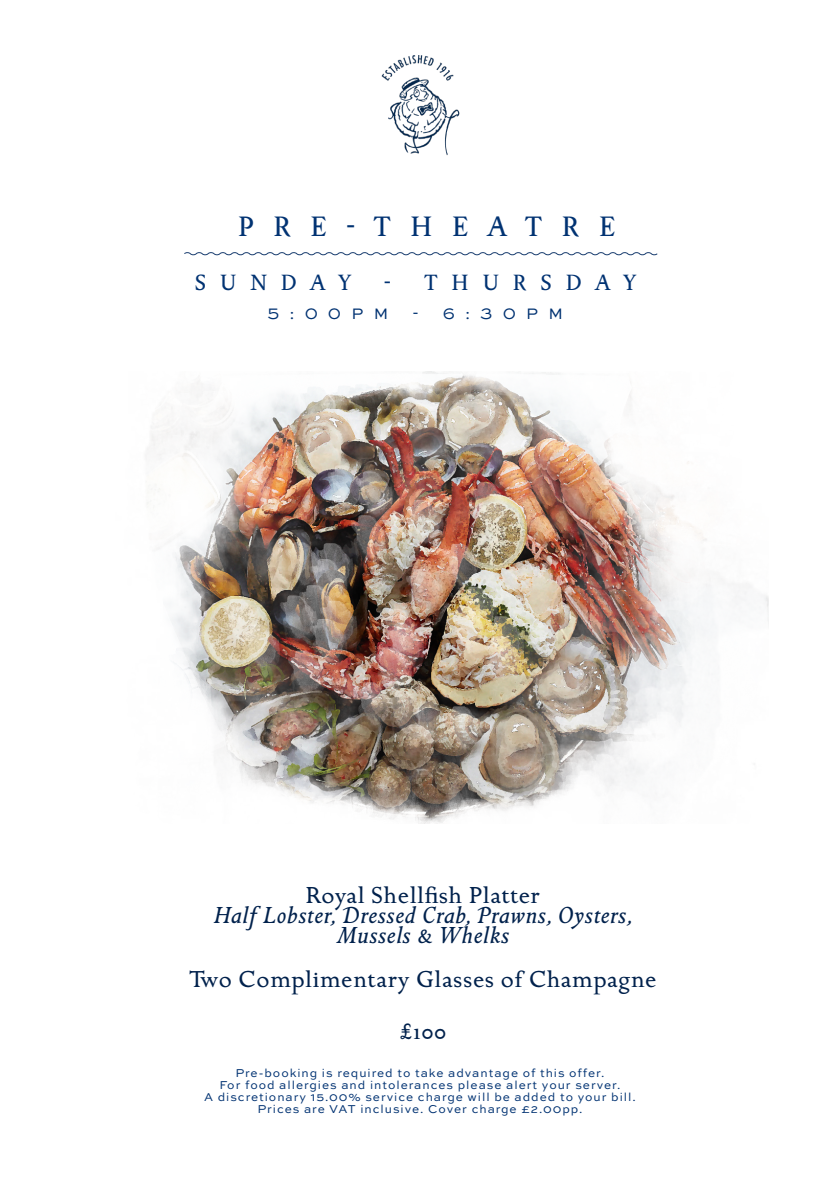
<style>
.page{position:relative;width:840px;height:1191px;background:#fff}
.page>*{position:absolute;margin:0;border:0;box-sizing:border-box;transform-origin:0 0}
.t1{font:28px "Wolpe Pegasus";letter-spacing:.7em;color:#003272}
.DISH_NAME{font:24px "Golden Cockerel ITC Std";letter-spacing:.03em;color:#00214c}
.DISH_DESCRIPTION{font:italic 24px "Golden Cockerel ITC Std";letter-spacing:.03em;color:#00214c}
.t2{font:22px "Wolpe Pegasus";letter-spacing:.63em;color:#003272}
.t3{font:16px "Sweet Sans Pro";letter-spacing:.64em;color:#003272}
.t4{font:12px "Sweet Sans Pro";letter-spacing:.08em;color:#003272}
</style>
<div class="page">
<img style="left:145px;top:372px;width:622px;height:451px">
<svg style="left:184px;top:252px;width:474px;height:4px"></svg>
<img style="left:381px;top:56px;width:79px;height:99px">
<p class="t1" style="left:238px;top:208px;width:378px">PRE-THEATRE</p>
<p class="t2" style="left:195px;top:268px;width:158px">SUNDAY</p>
<p class="t2" style="left:384px;top:268px;width:253px">- THURSDAY</p>
<p class="t3" style="left:267px;top:302px;width:122px">5:00PM</p>
<p class="t3" style="left:412px;top:302px;width:152px">- 6:30PM</p>
<p class="DISH_NAME" style="left:306px;top:881px;width:235px">Royal Shellfish Platter</p>
<p class="DISH_DESCRIPTION" style="left:214px;top:901px;width:419px">Half Lobster, Dressed Crab, Prawns, Oysters,</p>
<p class="DISH_DESCRIPTION" style="left:337px;top:921px;width:174px">Mussels &amp; Whelks</p>
<p class="DISH_NAME" style="left:189px;top:964px;width:468px">Two Complimentary Glasses of Champagne</p>
<p class="DISH_NAME" style="left:399px;top:1017px;width:48px">£100</p>
<p class="t4" style="left:235px;top:1064px;width:370px">Pre-booking is required to take advantage of this offer.</p>
<p class="t4" style="left:219px;top:1076px;width:402px">For food allergies and intolerances please alert your server.</p>
<p class="t4" style="left:204px;top:1088px;width:433px">A discretionary 15.00% service charge will be added to your bill.</p>
<p class="t4" style="left:257px;top:1100px;width:326px">Prices are VAT inclusive. Cover charge £2.00pp.</p>
</div>
